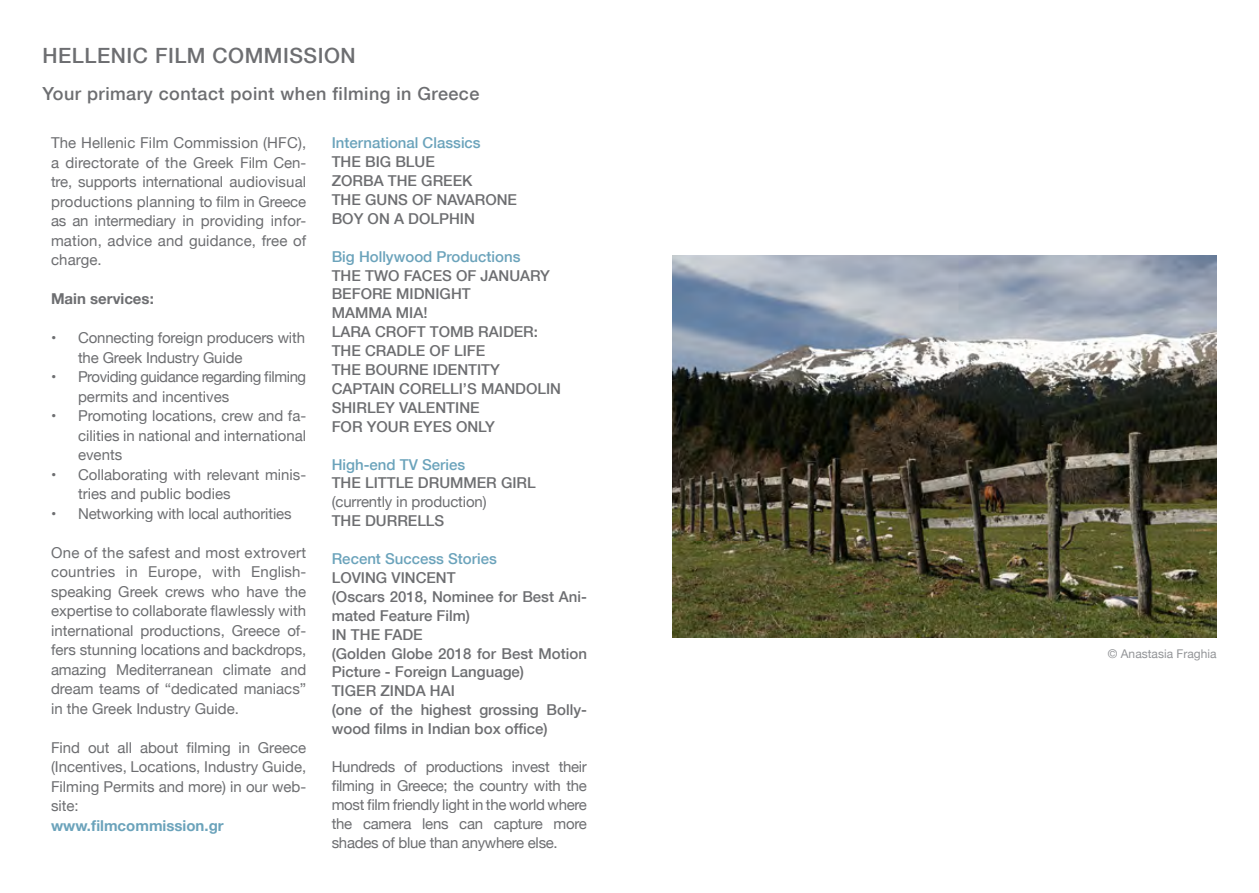
<style>
.page{position:relative;width:1259px;height:893px;background:#fff}
.page>*{position:absolute;margin:0;border:0;box-sizing:border-box;transform-origin:0 0}
.t1{font:500 21px "Helvetica Neue";letter-spacing:.025em;color:#6d6e71}
.t2{font:500 18px "Helvetica Neue";letter-spacing:.025em;color:#6d6e71}
.t3{font:15px/19.5px "Helvetica Neue";color:#6d6e71;text-align:justify}
.t4{font:500 15px/18.9px "Helvetica Neue";color:#6d6e71}
.t5{font:500 15px "Helvetica Neue";color:#6ba3bb}
.t6{font:15px/19.5px "Helvetica Neue";letter-spacing:-.03em;color:#6d6e71}
.t7{font:700 15px "Helvetica Neue";color:#6ba3bb}
.t8{font:700 15px "Helvetica Neue";color:#6d6e71}
.t9{font:12px "Helvetica Neue";color:#939598}
</style>
<div class="page">
<img style="left:672px;top:255px;width:544px;height:383px">
<h1 class="t1" style="left:43px;top:38px;width:315px">HELLENIC FILM COMMISSION</h1>
<p class="t2" style="left:43px;top:79px;width:438px">Your primary contact point when filming in Greece</p>
<p class="t3" style="left:51px;top:134px;width:257px">The Hellenic Film Commission (HFC), a directorate of the Greek Film Cen&shy;tre, supports international audiovisual productions planning to film in Greece as an intermediary in providing infor&shy;mation, advice and guidance, free of charge.</p>
<p class="t8" style="left:51px;top:287px;width:104px">Main services:</p>
<p class="t3" style="left:78px;top:329px;width:228px;text-indent:-27px">• Connecting foreign producers with the Greek Industry Guide</p>
<p class="t6" style="left:78px;top:368px;width:230px;text-indent:-27px">• Providing guidance regarding filming permits and incentives</p>
<p class="t3" style="left:78px;top:407px;width:230px;text-indent:-27px">• Promoting locations, crew and fa&shy;cilities in national and international events</p>
<p class="t3" style="left:78px;top:465px;width:230px;text-indent:-27px">• Collaborating with relevant minis&shy;tries and public bodies</p>
<p class="t3" style="left:51px;top:504px;width:242px">• Networking with local authorities</p>
<p class="t3" style="left:51px;top:543px;width:257px">One of the safest and most extrovert countries in Europe, with English&shy;speaking Greek crews who have the expertise to collaborate flawlessly with international productions, Greece of&shy;fers stunning locations and backdrops, amazing Mediterranean climate and dream teams of “dedicated maniacs” in the Greek Industry Guide.</p>
<p class="t3" style="left:51px;top:738px;width:257px">Find out all about filming in Greece (Incentives, Locations, Industry Guide, Filming Permits and more) in our web&shy;site:</p>
<p class="t7" style="left:51px;top:814px;width:174px">www.filmcommission.gr</p>
<p class="t5" style="left:332px;top:131px;width:150px">International Classics</p>
<p class="t4" style="left:332px;top:152px;width:187px">THE BIG BLUE<br>ZORBA THE GREEK<br>THE GUNS OF NAVARONE<br>BOY ON A DOLPHIN</p>
<p class="t5" style="left:332px;top:244px;width:190px">Big Hollywood Productions</p>
<p class="t4" style="left:332px;top:265px;width:231px">THE TWO FACES OF JANUARY<br>BEFORE MIDNIGHT<br>MAMMA MIA!<br>LARA CROFT TOMB RAIDER:<br>THE CRADLE OF LIFE<br>THE BOURNE IDENTITY<br>CAPTAIN CORELLI’S MANDOLIN<br>SHIRLEY VALENTINE<br>FOR YOUR EYES ONLY</p>
<p class="t5" style="left:332px;top:452px;width:135px">High-end TV Series</p>
<p class="t4" style="left:332px;top:473px;width:205px">THE LITTLE DRUMMER GIRL</p>
<p class="t3" style="left:332px;top:493px;width:156px">(currently in production)</p>
<p class="t4" style="left:332px;top:511px;width:114px">THE DURRELLS</p>
<p class="t5" style="left:332px;top:547px;width:167px">Recent Success Stories</p>
<p class="t4" style="left:332px;top:567px;width:257px">LOVING VINCENT<br>(Oscars 2018, Nominee for Best Ani&shy;mated Feature Film)<br>IN THE FADE<br>(Golden Globe 2018 for Best Motion<br>Picture - Foreign Language)<br>TIGER ZINDA HAI<br>(one of the highest grossing Bolly&shy;wood films in Indian box office)</p>
<p class="t3" style="left:332px;top:758px;width:257px;line-height:18.9px">Hundreds of productions invest their filming in Greece; the country with the most film friendly light in the world where the camera lens can capture more shades of blue than anywhere else.</p>
<p class="t9" style="left:1108px;top:645px;width:110px">© Anastasia Fraghia</p>
</div>
